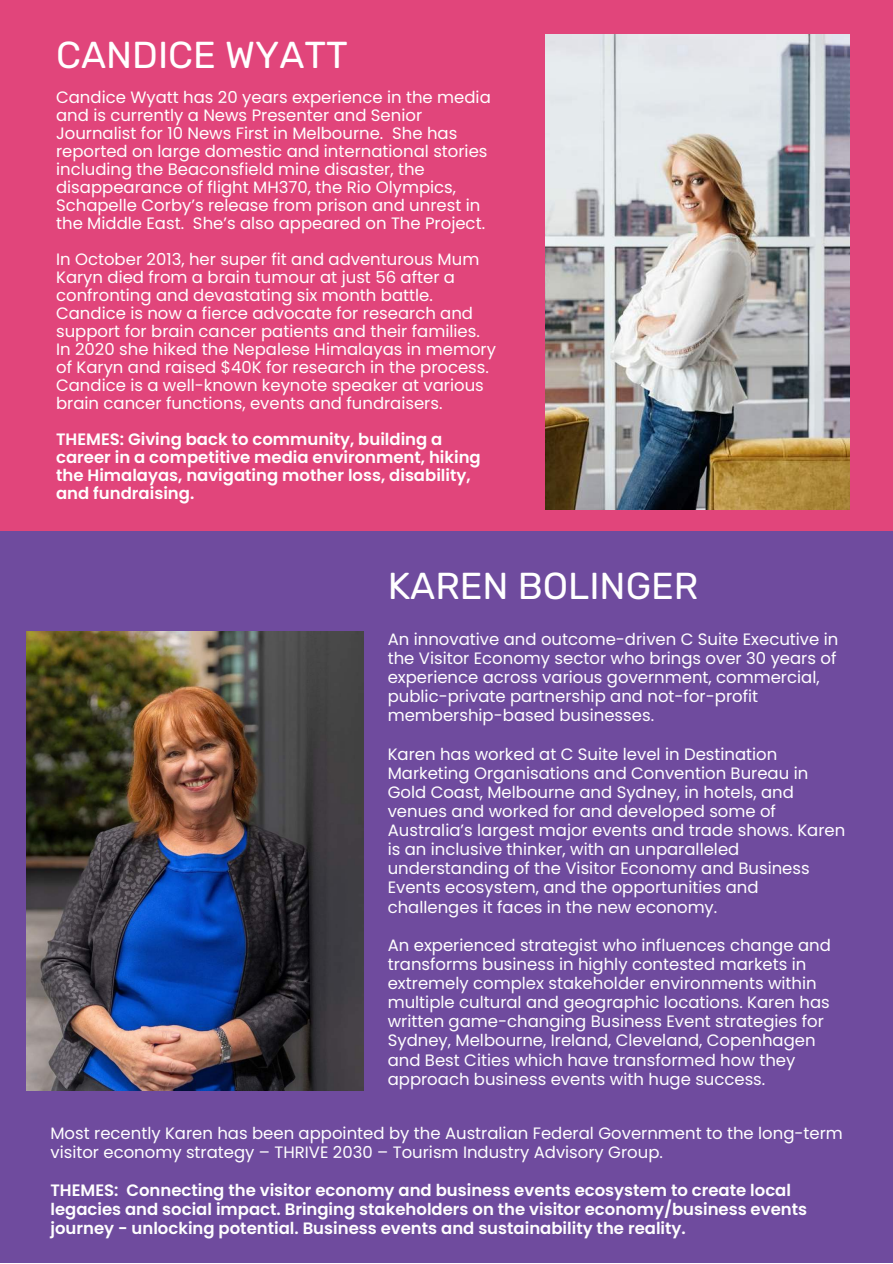
<style>
.page{position:relative;width:893px;height:1264px;background:#fff}
.page>*{position:absolute;margin:0;border:0;box-sizing:border-box;transform-origin:0 0}
.t1{font:37.5px "Rubik";color:#fff}
.t2{font:16.5px/19px "Poppins";color:#fff}
.t3{font:600 16.5px/18px "Poppins";color:#fff}
</style>
<div class="page">
<div style="left:0;top:0;width:892px;height:1262px;background:#e1457b"></div>
<div style="left:0;top:531px;width:892px;height:731px;background:#6f4b9e"></div>
<img style="left:545px;top:35px;width:304px;height:474px">
<img style="left:26px;top:631px;width:337px;height:458px">
<h1 class="t1" style="left:56px;top:33px;width:293px">CANDICE WYATT</h1>
<p class="t2" style="left:56px;top:89px;width:436px;line-height:18px">Candice Wyatt has 20 years experience in the media and is currently a News Presenter and Senior Journalist for 10 News First in Melbourne. She has reported on large domestic and international stories including the Beaconsfield mine disaster, the disappearance of flight MH370, the Rio Olympics, Schapelle Corby’s release from prison and unrest in the Middle East. She’s also appeared on The Project.</p>
<p class="t2" style="left:56px;top:250px;width:441px;line-height:18px">In October 2013, her super fit and adventurous Mum Karyn died from a brain tumour at just 56 after a confronting and devastating six month battle.<br>Candice is now a fierce advocate for research and support for brain cancer patients and their families.<br>In 2020 she hiked the Nepalese Himalayas in memory of Karyn and raised $40K for research in the process.<br>Candice is a well-known keynote speaker at various brain cancer functions, events and fundraisers.</p>
<p class="t3" style="left:56px;top:430px;width:426px">THEMES: Giving back to community, building a career in a competitive media environment, hiking the Himalayas, navigating mother loss, disability, and fundraising.</p>
<h1 class="t1" style="left:387px;top:564px;width:312px">KAREN BOLINGER</h1>
<p class="t2" style="left:387px;top:629px;width:452px">An innovative and outcome-driven C Suite Executive in the Visitor Economy sector who brings over 30 years of experience across various government, commercial, public-private partnership and not-for-profit membership-based businesses.</p>
<p class="t2" style="left:387px;top:744px;width:459px">Karen has worked at C Suite level in Destination Marketing Organisations and Convention Bureau in Gold Coast, Melbourne and Sydney, in hotels, and venues and worked for and developed some of Australia’s largest major events and trade shows. Karen is an inclusive thinker, with an unparalleled understanding of the Visitor Economy and Business Events ecosystem, and the opportunities and challenges it faces in the new economy.</p>
<p class="t2" style="left:387px;top:935px;width:444px">An experienced strategist who influences change and transforms business in highly contested markets in extremely complex stakeholder environments within multiple cultural and geographic locations. Karen has written game-changing Business Event strategies for Sydney, Melbourne, Ireland, Cleveland, Copenhagen and Best Cities which have transformed how they approach business events with huge success.</p>
<p class="t2" style="left:50px;top:1123px;width:794px">Most recently Karen has been appointed by the Australian Federal Government to the long-term visitor economy strategy – THRIVE 2030 – Tourism Industry Advisory Group.</p>
<p class="t3" style="left:50px;top:1180px;width:758px;line-height:19px">THEMES: Connecting the visitor economy and business events ecosystem to create local legacies and social impact. Bringing stakeholders on the visitor economy/business events journey - unlocking potential. Business events and sustainability the reality.</p>
</div>
